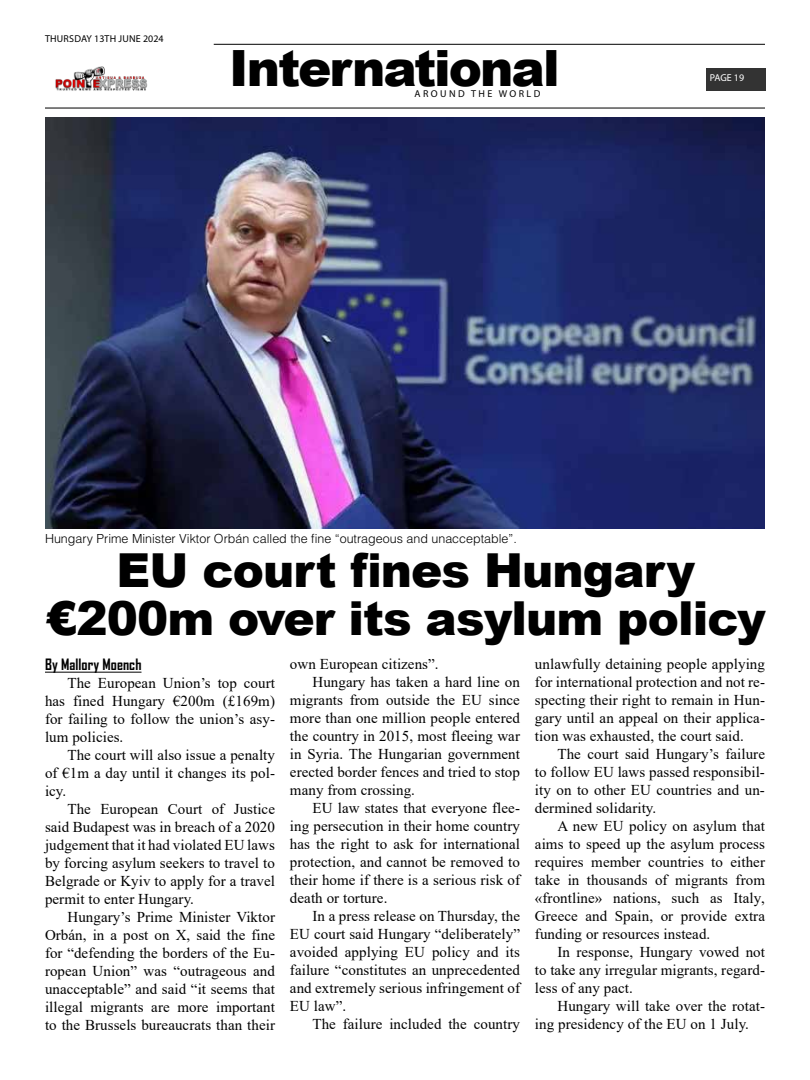
<style>
.page{position:relative;width:810px;height:1080px;background:#fff}
.page>*{position:absolute;margin:0;border:0;box-sizing:border-box;transform-origin:0 0}
.t1{font:900 50px "Arial";letter-spacing:-.04em;color:#000}
.t2{font:900 46.88px/48.8px "Arial";letter-spacing:-.02em;color:#000;text-align:center}
.t3{font:15px/18px "Times New Roman";letter-spacing:.005em;color:#000;text-align:justify}
.t4{font:700 15px "Agency FB";letter-spacing:.005em;color:#000}
.t5{font:300 12.5px "Helvetica LT Std";color:#000}
.t6{font:10px "Myriad Pro";letter-spacing:.02em;color:#000}
.t7{font:10px "Myriad Pro";letter-spacing:.24em;color:#000}
.t8{font:10px "Myriad Pro";letter-spacing:-.005em;color:#fff}
</style>
<div class="page">
<hr style="left:45px;top:107px;width:720px;height:2px;background:#333">
<hr style="left:214px;top:44px;width:551px;height:1px;background:#333">
<div style="left:706px;top:68px;width:60px;height:23px;background:#333"></div>
<img style="left:55px;top:66px;width:93px;height:25px">
<hr style="left:45px;top:672px;width:97px;height:1px;background:#000">
<img style="left:45px;top:117px;width:720px;height:412px">
<p class="t6" style="left:45px;top:33px;width:120px">THURSDAY 13TH JUNE 2024</p>
<h1 class="t1" style="left:229px;top:31px;width:332px">International</h1>
<p class="t7" style="left:415px;top:87px;width:127px">AROUND THE WORLD</p>
<p class="t8" style="left:710px;top:72px;width:36px">PAGE 19</p>
<p class="t5" style="left:45px;top:530px;width:473px">Hungary Prime Minister Viktor Orbán called the fine “outrageous and unacceptable”.</p>
<h2 class="t2" style="left:46px;top:544px;width:721px">EU court fines Hungary €200m over its asylum policy</h2>
<p class="t4" style="left:45px;top:655px;width:98px">By Mallory Moench</p>
<p class="t3" style="left:45px;top:674px;width:232px;text-indent:22px">The European Union’s top court has fined Hungary €200m (£169m) for failing to follow the union’s asy&shy;lum policies.</p>
<p class="t3" style="left:45px;top:746px;width:232px;text-indent:22px">The court will also issue a penalty of €1m a day until it changes its pol&shy;icy.</p>
<p class="t3" style="left:45px;top:800px;width:232px;text-indent:22px">The European Court of Justice said Budapest was in breach of a 2020 judgement that it had violated EU laws by forcing asylum seekers to travel to Belgrade or Kyiv to apply for a travel permit to enter Hungary.</p>
<p class="t3" style="left:45px;top:908px;width:232px;text-indent:22px">Hungary’s Prime Minister Viktor Orbán, in a post on X, said the fine for “defending the borders of the Eu&shy;ropean Union” was “outrageous and unacceptable” and said “it seems that illegal migrants are more important to the Brussels bureaucrats than their</p>
<p class="t3" style="left:290px;top:655px;width:150px">own European citizens”.</p>
<p class="t3" style="left:312px;top:673px;width:209px">Hungary has taken a hard line on</p>
<p class="t3" style="left:290px;top:691px;width:231px">migrants from outside the EU since</p>
<p class="t3" style="left:290px;top:709px;width:232px">more than one million people entered</p>
<p class="t3" style="left:290px;top:727px;width:232px">the country in 2015, most fleeing war</p>
<p class="t3" style="left:290px;top:745px;width:232px">in Syria. The Hungarian government</p>
<p class="t3" style="left:290px;top:763px;width:232px">erected border fences and tried to stop</p>
<p class="t3" style="left:290px;top:781px;width:127px">many from crossing.</p>
<p class="t3" style="left:312px;top:799px;width:209px">EU law states that everyone flee-</p>
<p class="t3" style="left:290px;top:817px;width:232px">ing persecution in their home country</p>
<p class="t3" style="left:290px;top:835px;width:232px">has the right to ask for international</p>
<p class="t3" style="left:290px;top:853px;width:232px">protection, and cannot be removed to</p>
<p class="t3" style="left:290px;top:871px;width:232px">their home if there is a serious risk of</p>
<p class="t3" style="left:290px;top:889px;width:99px">death or torture.</p>
<p class="t3" style="left:312px;top:907px;width:209px">In a press release on Thursday, the</p>
<p class="t3" style="left:290px;top:925px;width:232px">EU court said Hungary “deliberately”</p>
<p class="t3" style="left:290px;top:943px;width:231px">avoided applying EU policy and its</p>
<p class="t3" style="left:290px;top:961px;width:232px">failure “constitutes an unprecedented</p>
<p class="t3" style="left:290px;top:979px;width:232px">and extremely serious infringement of</p>
<p class="t3" style="left:290px;top:997px;width:58px">EU law”.</p>
<p class="t3" style="left:312px;top:1015px;width:209px">The failure included the country</p>
<p class="t3" style="left:535px;top:655px;width:232px">unlawfully detaining people applying for international protection and not re&shy;specting their right to remain in Hun&shy;gary until an appeal on their applica&shy;tion was exhausted, the court said.</p>
<p class="t3" style="left:535px;top:745px;width:232px;text-indent:22px">The court said Hungary’s failure to follow EU laws passed responsibil&shy;ity on to other EU countries and un&shy;dermined solidarity.</p>
<p class="t3" style="left:535px;top:817px;width:232px;text-indent:22px">A new EU policy on asylum that aims to speed up the asylum process requires member countries to either take in thousands of migrants from «frontline» nations, such as Italy, Greece and Spain, or provide extra funding or resources instead.</p>
<p class="t3" style="left:535px;top:943px;width:232px;text-indent:22px">In response, Hungary vowed not to take any irregular migrants, regard&shy;less of any pact.</p>
<p class="t3" style="left:535px;top:997px;width:232px;text-indent:22px">Hungary will take over the rotat&shy;ing presidency of the EU on 1 July.</p>
</div>
